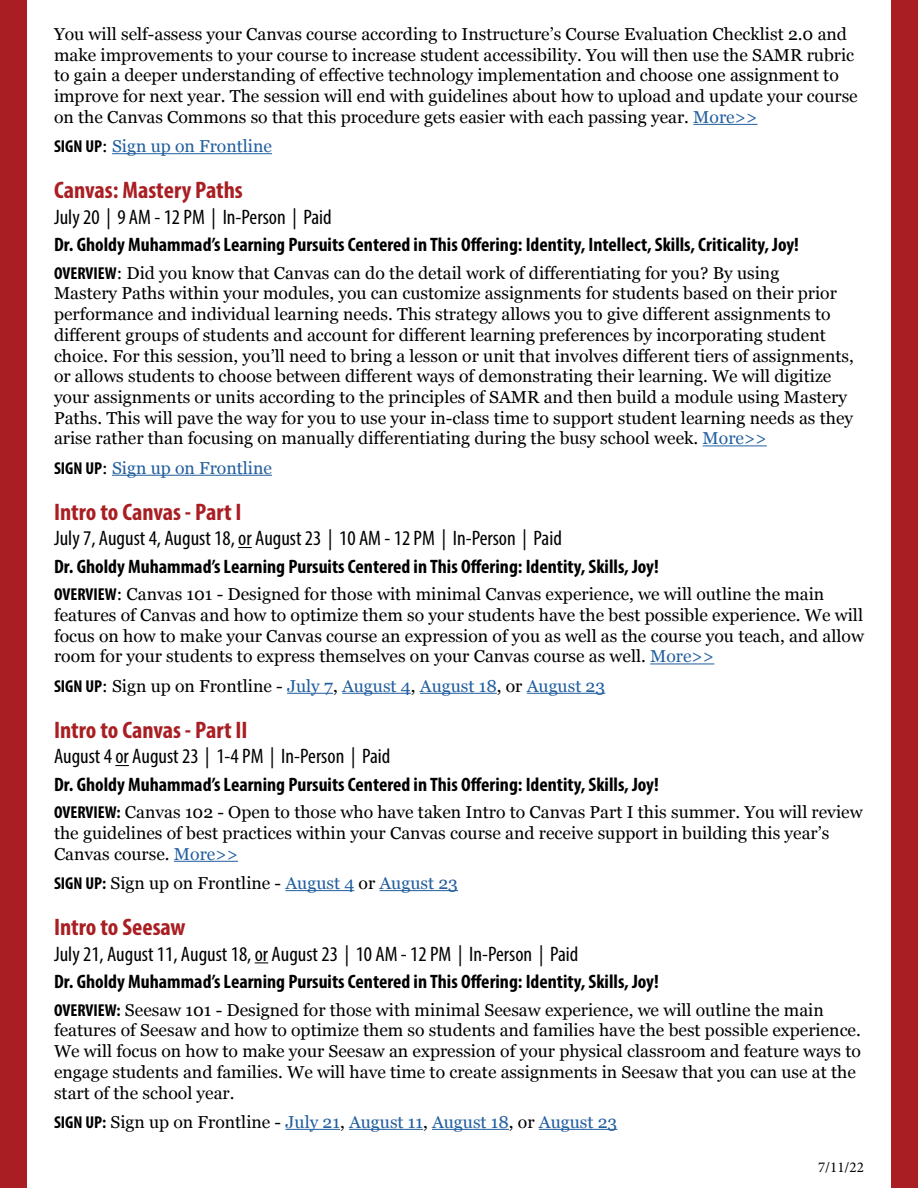
<style>
.page{position:relative;width:918px;height:1188px;background:#fff}
.page>*{position:absolute;margin:0;border:0;box-sizing:border-box;transform-origin:0 0}
.t1{font:700 condensed 24px "Myriad Pro";color:#a91e22}
.t2{font:condensed 21px "Myriad Pro";color:#000}
.t3{font:700 condensed 19.5px "Myriad Pro";color:#000}
.t4{font:17.25px/20.7px "Georgia";color:#000}
.t5{font:17.25px "Georgia";color:#215e9e}
.t6{font:15px "Minion Pro";color:#000}
.s1{color:#215e9e}
.s2{font-family:"Myriad Pro";font-weight:700;font-stretch:condensed;color:#000}
.s3{color:#000}
.s4{font-family:"Myriad Pro";font-weight:700;font-stretch:condensed}
</style>
<div class="page">
<hr style="left:693px;top:124px;width:65px;height:1px;background:#215e9e">
<hr style="left:112px;top:153px;width:160px;height:1px;background:#215e9e">
<hr style="left:703px;top:445px;width:64px;height:1px;background:#215e9e">
<hr style="left:112px;top:475px;width:160px;height:1px;background:#215e9e">
<svg style="left:238px;top:547px;width:14px;height:1px"></svg>
<hr style="left:650px;top:664px;width:64px;height:1px;background:#215e9e">
<hr style="left:287px;top:693px;width:46px;height:1px;background:#215e9e">
<hr style="left:342px;top:693px;width:69px;height:1px;background:#215e9e">
<hr style="left:420px;top:693px;width:77px;height:1px;background:#215e9e">
<hr style="left:527px;top:693px;width:78px;height:1px;background:#215e9e">
<svg style="left:115px;top:765px;width:14px;height:1px"></svg>
<hr style="left:174px;top:861px;width:64px;height:1px;background:#215e9e">
<hr style="left:285px;top:890px;width:69px;height:1px;background:#215e9e">
<hr style="left:380px;top:890px;width:78px;height:1px;background:#215e9e">
<svg style="left:255px;top:962px;width:13px;height:1px"></svg>
<hr style="left:285px;top:1129px;width:55px;height:1px;background:#215e9e">
<hr style="left:349px;top:1129px;width:74px;height:1px;background:#215e9e">
<hr style="left:432px;top:1129px;width:77px;height:1px;background:#215e9e">
<hr style="left:539px;top:1129px;width:78px;height:1px;background:#215e9e">
<div style="left:0;top:0;width:27px;height:1188px;background:#a91e22"></div>
<div style="left:891px;top:0;width:27px;height:1188px;background:#a91e22"></div>
<p class="t4" style="left:54px;top:23px;width:805px">You will self-assess your Canvas course according to Instructure’s Course Evaluation Checklist 2.0 and make improvements to your course to increase student accessibility. You will then use the SAMR rubric to gain a deeper understanding of effective technology implementation and choose one assignment to improve for next year. The session will end with guidelines about how to upload and update your course on the Canvas Commons so that this procedure gets easier with each passing year. <span class="s1">More&gt;&gt;</span></p>
<p class="t5" style="left:54px;top:134px;width:219px"><span class="s2">SIGN UP</span><span class="s3">:</span> Sign up on Frontline</p>
<h1 class="t1" style="left:54px;top:175px;width:190px">Canvas: Mastery Paths</h1>
<p class="t2" style="left:54px;top:204px;width:279px">July 20 | 9 AM - 12 PM | In-Person | Paid</p>
<p class="t3" style="left:54px;top:233px;width:746px">Dr. Gholdy Muhammad’s Learning Pursuits Centered in This Offering: Identity, Intellect, Skills, Criticality, Joy!</p>
<p class="t4" style="left:54px;top:262px;width:801px"><span class="s4">OVERVIEW</span>: Did you know that Canvas can do the detail work of differentiating for you? By using<br>Mastery Paths within your modules, you can customize assignments for students based on their prior performance and individual learning needs. This strategy allows you to give different assignments to different groups of students and account for different learning preferences by incorporating student choice. For this session, you’ll need to bring a lesson or unit that involves different tiers of assignments, or allows students to choose between different ways of demonstrating their learning. We will digitize your assignments or units according to the principles of SAMR and then build a module using Mastery Paths. This will pave the way for you to use your in-class time to support student learning needs as they arise rather than focusing on manually differentiating during the busy school week. <span class="s1">More&gt;&gt;</span></p>
<p class="t5" style="left:54px;top:455px;width:219px"><span class="s2">SIGN UP</span><span class="s3">:</span> Sign up on Frontline</p>
<h1 class="t1" style="left:54px;top:497px;width:189px">Intro to Canvas - Part I</h1>
<p class="t2" style="left:54px;top:526px;width:509px">July 7, August 4, August 18, or August 23 | 10 AM - 12 PM | In-Person | Paid</p>
<p class="t3" style="left:54px;top:554px;width:606px">Dr. Gholdy Muhammad’s Learning Pursuits Centered in This Offering: Identity, Skills, Joy!</p>
<p class="t4" style="left:54px;top:583px;width:811px"><span class="s4">OVERVIEW</span>: Canvas 101 - Designed for those with minimal Canvas experience, we will outline the main features of Canvas and how to optimize them so your students have the best possible experience. We will focus on how to make your Canvas course an expression of you as well as the course you teach, and allow room for your students to express themselves on your Canvas course as well. <span class="s1">More&gt;&gt;</span></p>
<p class="t5" style="left:54px;top:673px;width:553px"><span class="s2">SIGN UP</span><span class="s3">: Sign up on Frontline -</span> July 7<span class="s3">,</span> August 4<span class="s3">,</span> August 18<span class="s3">, or</span> August 23</p>
<h1 class="t1" style="left:54px;top:715px;width:195px">Intro to Canvas - Part II</h1>
<p class="t2" style="left:54px;top:744px;width:338px">August 4 or August 23 | 1-4 PM | In-Person | Paid</p>
<p class="t3" style="left:54px;top:772px;width:606px">Dr. Gholdy Muhammad’s Learning Pursuits Centered in This Offering: Identity, Skills, Joy!</p>
<p class="t4" style="left:54px;top:801px;width:810px"><span class="s4">OVERVIEW:</span> Canvas 102 - Open to those who have taken Intro to Canvas Part I this summer. You will review the guidelines of best practices within your Canvas course and receive support in building this year’s<br>Canvas course. <span class="s1">More&gt;&gt;</span></p>
<p class="t4" style="left:54px;top:872px;width:405px"><span class="s4">SIGN UP:</span> Sign up on Frontline - <span class="s1">August 4</span> or <span class="s1">August 23</span></p>
<h1 class="t1" style="left:54px;top:912px;width:133px">Intro to Seesaw</h1>
<p class="t2" style="left:54px;top:941px;width:526px">July 21, August 11, August 18, or August 23 | 10 AM - 12 PM | In-Person | Paid</p>
<p class="t3" style="left:54px;top:970px;width:606px">Dr. Gholdy Muhammad’s Learning Pursuits Centered in This Offering: Identity, Skills, Joy!</p>
<p class="t4" style="left:54px;top:999px;width:808px"><span class="s4">OVERVIEW:</span> Seesaw 101 - Designed for those with minimal Seesaw experience, we will outline the main features of Seesaw and how to optimize them so students and families have the best possible experience.<br>We will focus on how to make your Seesaw an expression of your physical classroom and feature ways to engage students and families. We will have time to create assignments in Seesaw that you can use at the start of the school year.</p>
<p class="t5" style="left:54px;top:1109px;width:565px"><span class="s2">SIGN UP:</span> <span class="s3">Sign up on Frontline -</span> July 21<span class="s3">,</span> August 11<span class="s3">,</span> August 18<span class="s3">, or</span> August 23</p>
<p class="t6" style="left:818px;top:1157px;width:47px">7/11/22</p>
</div>
